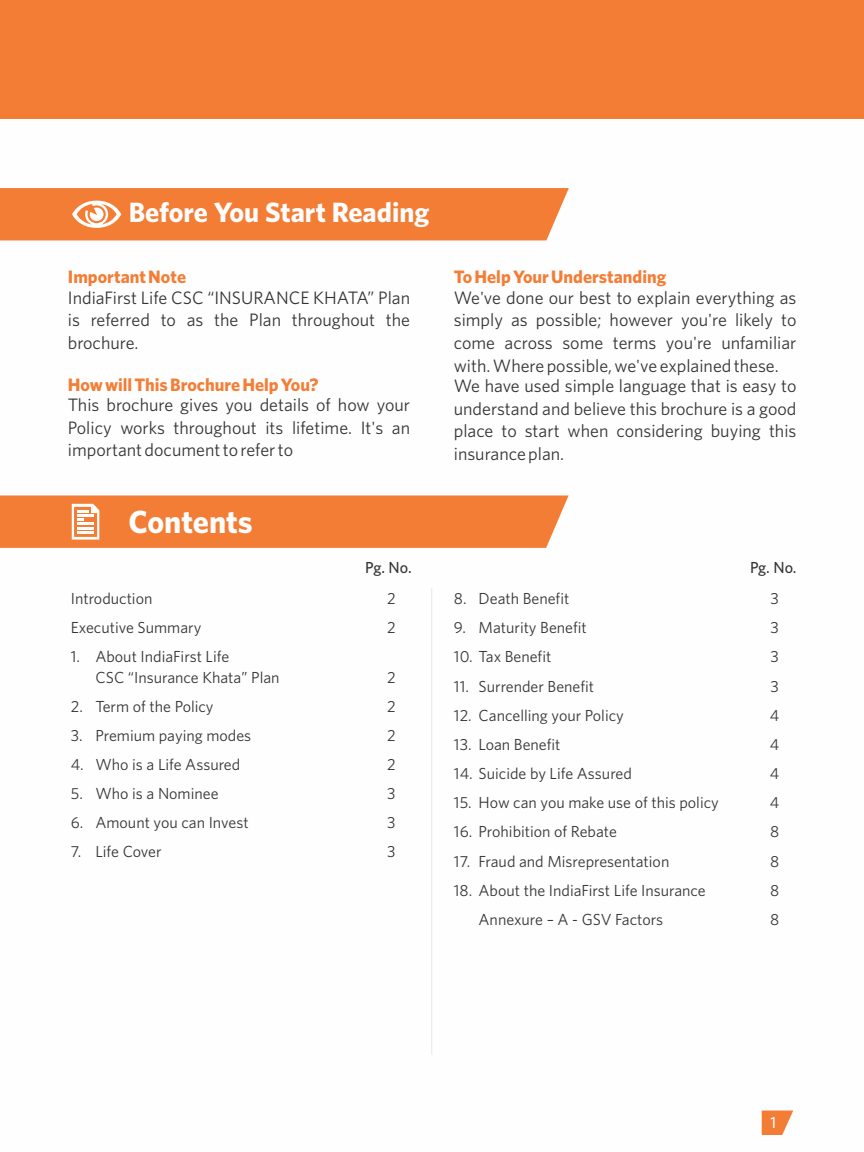
<style>
.page{position:relative;width:864px;height:1152px;background:#fff}
.page>*{position:absolute;margin:0;border:0;box-sizing:border-box;transform-origin:0 0}
.t1{font:700 32px "Whitney";color:#fefefe}
.t2{font:700 28px "Whitney";color:#fefefe}
.t3{font:18px/22.6px "Whitney";color:#373435;text-align:justify}
.t4{font:700 18px "Whitney";color:#f47d35}
.t5{font:16px/20px "Whitney";color:#373435}
.t6{font:500 16px "Whitney";letter-spacing:-.01em;color:#373435}
.t7{font:500 16px "Whitney";color:#fefefe}
</style>
<div class="page">
<div style="left:0;top:0;width:864px;height:119px;background:#f47d35"></div>
<div style="left:0;top:188px;width:569px;height:52px;background:#f47d35"></div>
<svg style="left:0;top:495px;width:569px;height:53px;background:#f4833f"></svg>
<svg style="left:762px;top:1111px;width:31px;height:24px"></svg>
<hr style="left:431px;top:588px;width:1px;height:467px;background:#e6e7e8">
<h2 class="t2" style="left:129px;top:202px;width:302px">Before You Start Reading</h2>
<p class="t4" style="left:68px;top:270px;width:120px">Important Note</p>
<p class="t3" style="left:68px;top:288px;width:344px">IndiaFirst Life CSC “INSURANCE KHATA” Plan is referred to as the Plan throughout the brochure.</p>
<p class="t4" style="left:68px;top:378px;width:252px">How will This Brochure Help You?</p>
<p class="t3" style="left:68px;top:395px;width:344px">This brochure gives you details of how your Policy works throughout its lifetime. It's an important document to refer to</p>
<h1 class="t1" style="left:129px;top:509px;width:126px">Contents</h1>
<p class="t6" style="left:365px;top:562px;width:48px">Pg. No.</p>
<p class="t5" style="left:71px;top:590px;width:83px">Introduction</p>
<p class="t5" style="left:387px;top:590px;width:10px">2</p>
<p class="t5" style="left:71px;top:619px;width:132px">Executive Summary</p>
<p class="t5" style="left:387px;top:619px;width:10px">2</p>
<p class="t5" style="left:95px;top:648px;width:186px;text-indent:-25px">1. About IndiaFirst Life<br>CSC “Insurance Khata” Plan</p>
<p class="t5" style="left:387px;top:668px;width:10px">2</p>
<p class="t5" style="left:71px;top:697px;width:144px">2. Term of the Policy</p>
<p class="t5" style="left:387px;top:697px;width:10px">2</p>
<p class="t5" style="left:71px;top:727px;width:182px">3. Premium paying modes</p>
<p class="t5" style="left:387px;top:727px;width:10px">2</p>
<p class="t5" style="left:71px;top:756px;width:171px">4. Who is a Life Assured</p>
<p class="t5" style="left:387px;top:756px;width:10px">2</p>
<p class="t5" style="left:71px;top:785px;width:149px">5. Who is a Nominee</p>
<p class="t5" style="left:387px;top:785px;width:10px">3</p>
<p class="t5" style="left:71px;top:814px;width:179px">6. Amount you can Invest</p>
<p class="t5" style="left:387px;top:814px;width:10px">3</p>
<p class="t5" style="left:71px;top:843px;width:92px">7. Life Cover</p>
<p class="t5" style="left:387px;top:843px;width:10px">3</p>
<p class="t4" style="left:454px;top:270px;width:214px">To Help Your Understanding</p>
<p class="t3" style="left:454px;top:288px;width:344px">We've done our best to explain everything as simply as possible; however you're likely to come across some terms you're unfamiliar with. Where possible, we've explained these.</p>
<p class="t3" style="left:454px;top:376px;width:344px">We have used simple language that is easy to understand and believe this brochure is a good place to start when considering buying this insurance plan.</p>
<p class="t6" style="left:750px;top:562px;width:48px">Pg. No.</p>
<p class="t5" style="left:454px;top:590px;width:117px">8. Death Benefit</p>
<p class="t5" style="left:770px;top:590px;width:10px">3</p>
<p class="t5" style="left:454px;top:619px;width:134px">9. Maturity Benefit</p>
<p class="t5" style="left:770px;top:619px;width:10px">3</p>
<p class="t5" style="left:454px;top:648px;width:99px">10. Tax Benefit</p>
<p class="t5" style="left:770px;top:648px;width:10px">3</p>
<p class="t5" style="left:454px;top:677px;width:142px">11. Surrender Benefit</p>
<p class="t5" style="left:770px;top:677px;width:10px">3</p>
<p class="t5" style="left:454px;top:707px;width:171px">12. Cancelling your Policy</p>
<p class="t5" style="left:770px;top:707px;width:11px">4</p>
<p class="t5" style="left:454px;top:736px;width:108px">13. Loan Benefit</p>
<p class="t5" style="left:770px;top:736px;width:11px">4</p>
<p class="t5" style="left:454px;top:765px;width:179px">14. Suicide by Life Assured</p>
<p class="t5" style="left:770px;top:765px;width:11px">4</p>
<p class="t5" style="left:454px;top:794px;width:266px">15. How can you make use of this policy</p>
<p class="t5" style="left:770px;top:794px;width:11px">4</p>
<p class="t5" style="left:454px;top:823px;width:165px">16. Prohibition of Rebate</p>
<p class="t5" style="left:770px;top:823px;width:11px">8</p>
<p class="t5" style="left:454px;top:852px;width:217px">17. Fraud and Misrepresentation</p>
<p class="t5" style="left:770px;top:852px;width:11px">8</p>
<p class="t5" style="left:454px;top:881px;width:253px">18. About the IndiaFirst Life Insurance</p>
<p class="t5" style="left:770px;top:881px;width:11px">8</p>
<p class="t5" style="left:479px;top:911px;width:186px">Annexure – A - GSV Factors</p>
<p class="t5" style="left:770px;top:911px;width:11px">8</p>
<p class="t7" style="left:770px;top:1117px;width:7px">1</p>
</div>
